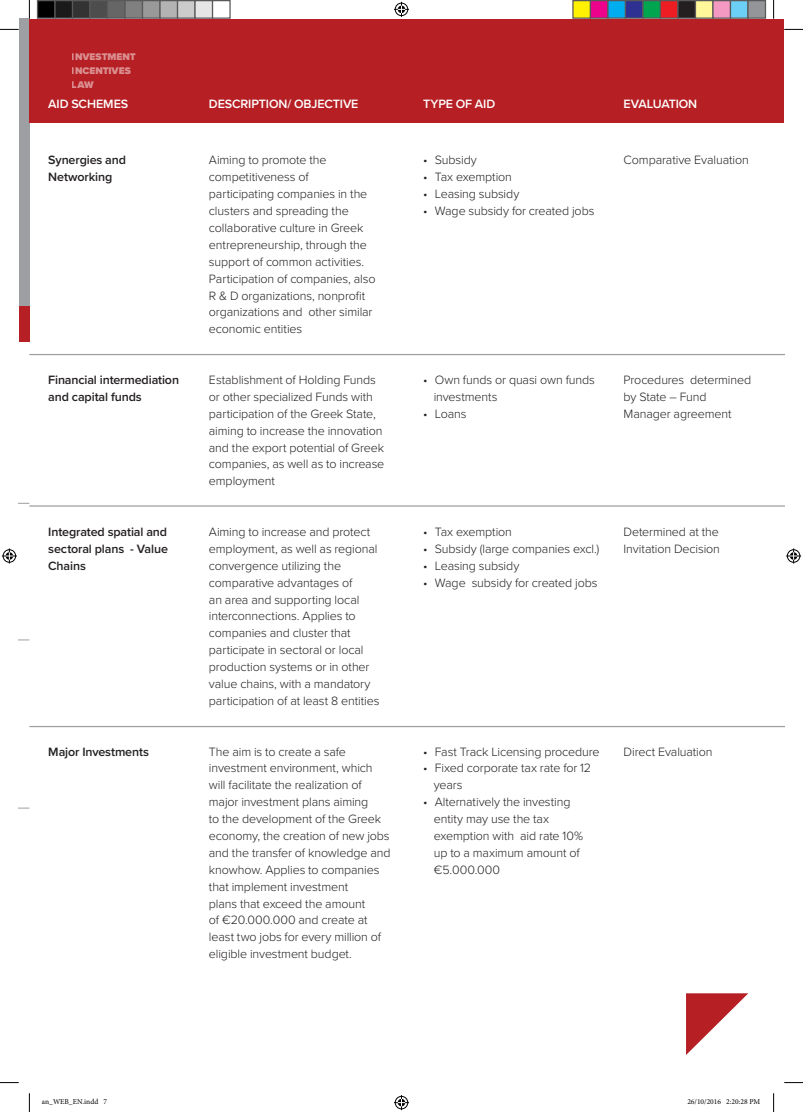
<style>
.page{position:relative;width:803px;height:1112px;background:#fff}
.page>*{position:absolute;margin:0;border:0;box-sizing:border-box;transform-origin:0 0}
.t1{font:300 12.5px/16.9px "Proxima Nova";letter-spacing:-.01em;color:#231f20}
.t2{font:600 12.5px/16.9px "Proxima Nova";letter-spacing:-.01em;color:#231f20}
.t3{font:600 12.5px "Proxima Nova";letter-spacing:-.01em;color:#fff}
.t4{font:900 10px/13.8px "Proxima Nova";color:#fff}
.t5{font:7.5px "Minion Pro";color:#000}
</style>
<div class="page">
<div style="left:19px;top:306px;width:10px;height:36px;background:#b62024"></div>
<div style="left:19px;top:19px;width:10px;height:287px;background:#9d9fa2"></div>
<div style="left:29px;top:19px;width:755px;height:103px;background:#b62024"></div>
<hr style="left:29px;top:354px;width:755px;height:1px;background:#9d9fa2">
<hr style="left:29px;top:505px;width:755px;height:1px;background:#9d9fa2">
<hr style="left:29px;top:725px;width:755px;height:2px;background:#9d9fa2">
<svg style="left:0;top:29px;width:19px;height:1px"></svg>
<svg style="left:784px;top:29px;width:19px;height:1px"></svg>
<svg style="left:0;top:1082px;width:19px;height:1px"></svg>
<svg style="left:784px;top:1082px;width:19px;height:1px"></svg>
<svg style="left:29px;top:0;width:1px;height:19px"></svg>
<svg style="left:29px;top:1093px;width:1px;height:18px"></svg>
<svg style="left:773px;top:0;width:1px;height:19px"></svg>
<svg style="left:773px;top:1093px;width:1px;height:18px"></svg>
<svg style="left:394px;top:2px;width:15px;height:15px"></svg>
<svg style="left:394px;top:1095px;width:15px;height:14px"></svg>
<svg style="left:2px;top:548px;width:15px;height:15px"></svg>
<svg style="left:786px;top:548px;width:15px;height:15px"></svg>
<div style="left:38px;top:1px;width:17px;height:17px;background:#000"></div>
<div style="left:37px;top:0;width:19px;height:19px;border:1px solid #595959"></div>
<div style="left:55px;top:1px;width:18px;height:17px;background:#1a1a1a"></div>
<div style="left:54px;top:0;width:19px;height:19px;border:1px solid #595959"></div>
<div style="left:73px;top:1px;width:17px;height:17px;background:#333"></div>
<div style="left:72px;top:0;width:19px;height:19px;border:1px solid #595959"></div>
<div style="left:90px;top:1px;width:18px;height:17px;background:#4d4d4d"></div>
<div style="left:89px;top:0;width:19px;height:19px;border:1px solid #595959"></div>
<div style="left:108px;top:1px;width:17px;height:17px;background:#666"></div>
<div style="left:107px;top:0;width:19px;height:19px;border:1px solid #595959"></div>
<div style="left:125px;top:1px;width:18px;height:17px;background:#808080"></div>
<div style="left:124px;top:0;width:19px;height:19px;border:1px solid #595959"></div>
<div style="left:143px;top:1px;width:17px;height:17px;background:#999"></div>
<div style="left:142px;top:0;width:19px;height:19px;border:1px solid #595959"></div>
<div style="left:160px;top:1px;width:18px;height:17px;background:#b3b3b3"></div>
<div style="left:159px;top:0;width:19px;height:19px;border:1px solid #595959"></div>
<div style="left:178px;top:1px;width:17px;height:17px;background:#ccc"></div>
<div style="left:177px;top:0;width:19px;height:19px;border:1px solid #595959"></div>
<div style="left:195px;top:1px;width:18px;height:17px;background:#e6e6e6"></div>
<div style="left:194px;top:0;width:19px;height:19px;border:1px solid #595959"></div>
<div style="left:212px;top:0;width:19px;height:19px;border:1px solid #595959"></div>
<div style="left:573px;top:1px;width:17px;height:17px;background:#fff101"></div>
<div style="left:572px;top:0;width:19px;height:19px;border:1px solid #595959"></div>
<div style="left:590px;top:1px;width:18px;height:17px;background:#ed028c"></div>
<div style="left:590px;top:0;width:18px;height:19px;border:1px solid #595959"></div>
<div style="left:608px;top:1px;width:17px;height:17px;background:#00aeef"></div>
<div style="left:607px;top:0;width:19px;height:19px;border:1px solid #595959"></div>
<div style="left:625px;top:1px;width:18px;height:17px;background:#2e3092"></div>
<div style="left:625px;top:0;width:18px;height:19px;border:1px solid #595959"></div>
<div style="left:643px;top:1px;width:17px;height:17px;background:#00a54f"></div>
<div style="left:642px;top:0;width:19px;height:19px;border:1px solid #595959"></div>
<div style="left:660px;top:1px;width:18px;height:17px;background:#ee1d23"></div>
<div style="left:660px;top:0;width:18px;height:19px;border:1px solid #595959"></div>
<div style="left:678px;top:1px;width:17px;height:17px;background:#231f20"></div>
<div style="left:677px;top:0;width:19px;height:19px;border:1px solid #595959"></div>
<div style="left:695px;top:1px;width:18px;height:17px;background:#fff79a"></div>
<div style="left:695px;top:0;width:18px;height:19px;border:1px solid #595959"></div>
<div style="left:713px;top:1px;width:17px;height:17px;background:#f499c2"></div>
<div style="left:712px;top:0;width:19px;height:19px;border:1px solid #595959"></div>
<div style="left:730px;top:1px;width:18px;height:17px;background:#6bcff6"></div>
<div style="left:730px;top:0;width:18px;height:19px;border:1px solid #595959"></div>
<div style="left:748px;top:1px;width:17px;height:17px;background:#939598"></div>
<div style="left:747px;top:0;width:19px;height:19px;border:1px solid #595959"></div>
<svg style="left:686px;top:993px;width:63px;height:62px"></svg>
<p class="t4" style="left:72px;top:51px;width:65px">INVESTMENT<br>INCENTIVES<br>LAW</p>
<p class="t3" style="left:48px;top:96px;width:81px">AID SCHEMES</p>
<p class="t3" style="left:209px;top:96px;width:151px">DESCRIPTION/ OBJECTIVE</p>
<p class="t3" style="left:423px;top:96px;width:74px">TYPE OF AID</p>
<p class="t3" style="left:623px;top:96px;width:75px">EVALUATION</p>
<p class="t2" style="left:48px;top:152px;width:79px">Synergies and<br>Networking</p>
<p class="t1" style="left:209px;top:152px;width:168px">Aiming to promote the competitiveness of participating companies in the clusters and spreading the collaborative culture in Greek entrepreneurship, through the support of common activities.<br>Participation of companies, also<br>R &amp; D organizations, nonprofit organizations and other similar economic entities</p>
<p class="t1" style="left:423px;top:152px;width:55px">• Subsidy</p>
<p class="t1" style="left:423px;top:169px;width:90px">• Tax exemption</p>
<p class="t1" style="left:423px;top:186px;width:98px">• Leasing subsidy</p>
<p class="t1" style="left:423px;top:203px;width:173px">• Wage subsidy for created jobs</p>
<p class="t1" style="left:623px;top:152px;width:127px">Comparative Evaluation</p>
<p class="t2" style="left:48px;top:371px;width:132px">Financial intermediation and capital funds</p>
<p class="t2" style="left:48px;top:523px;width:121px;text-align:justify">Integrated spatial and sectoral plans - Value Chains</p>
<p class="t2" style="left:48px;top:743px;width:102px">Major Investments</p>
<p class="t1" style="left:209px;top:371px;width:177px">Establishment of Holding Funds or other specialized Funds with participation of the Greek State, aiming to increase the innovation and the export potential of Greek companies, as well as to increase employment</p>
<p class="t1" style="left:209px;top:523px;width:172px">Aiming to increase and protect employment, as well as regional convergence utilizing the comparative advantages of<br>an area and supporting local interconnections. Applies to companies and cluster that participate in sectoral or local production systems or in other value chains, with a mandatory participation of at least 8 entities</p>
<p class="t1" style="left:209px;top:743px;width:183px">The aim is to create a safe investment environment, which will facilitate the realization of major investment plans aiming<br>to the development of the Greek economy, the creation of new jobs and the transfer of knowledge and knowhow. Applies to companies that implement investment<br>plans that exceed the amount<br>of €20.000.000 and create at least two jobs for every million of eligible investment budget.</p>
<p class="t1" style="left:434px;top:371px;width:163px;text-indent:-11px">• Own funds or quasi own funds investments</p>
<p class="t1" style="left:423px;top:405px;width:45px">• Loans</p>
<p class="t1" style="left:623px;top:371px;width:129px">Procedures determined by State – Fund<br>Manager agreement</p>
<p class="t1" style="left:423px;top:523px;width:90px">• Tax exemption</p>
<p class="t1" style="left:423px;top:540px;width:178px">• Subsidy (large companies excl.)</p>
<p class="t1" style="left:423px;top:557px;width:98px">• Leasing subsidy</p>
<p class="t1" style="left:423px;top:574px;width:176px">• Wage subsidy for created jobs</p>
<p class="t1" style="left:623px;top:523px;width:98px">Determined at the<br>Invitation Decision</p>
<p class="t1" style="left:423px;top:743px;width:178px">• Fast Track Licensing procedure</p>
<p class="t1" style="left:434px;top:759px;width:159px;text-indent:-11px">• Fixed corporate tax rate for 12 years</p>
<p class="t1" style="left:434px;top:793px;width:151px;text-indent:-11px">• Alternatively the investing entity may use the tax exemption with aid rate 10% up to a maximum amount of €5.000.000</p>
<p class="t1" style="left:623px;top:743px;width:91px">Direct Evaluation</p>
<p class="t5" style="left:42px;top:1096px;width:67px">an_WEB_EN.indd 7</p>
<p class="t5" style="left:687px;top:1096px;width:74px">26/10/2016 2:20:28 PM</p>
</div>
